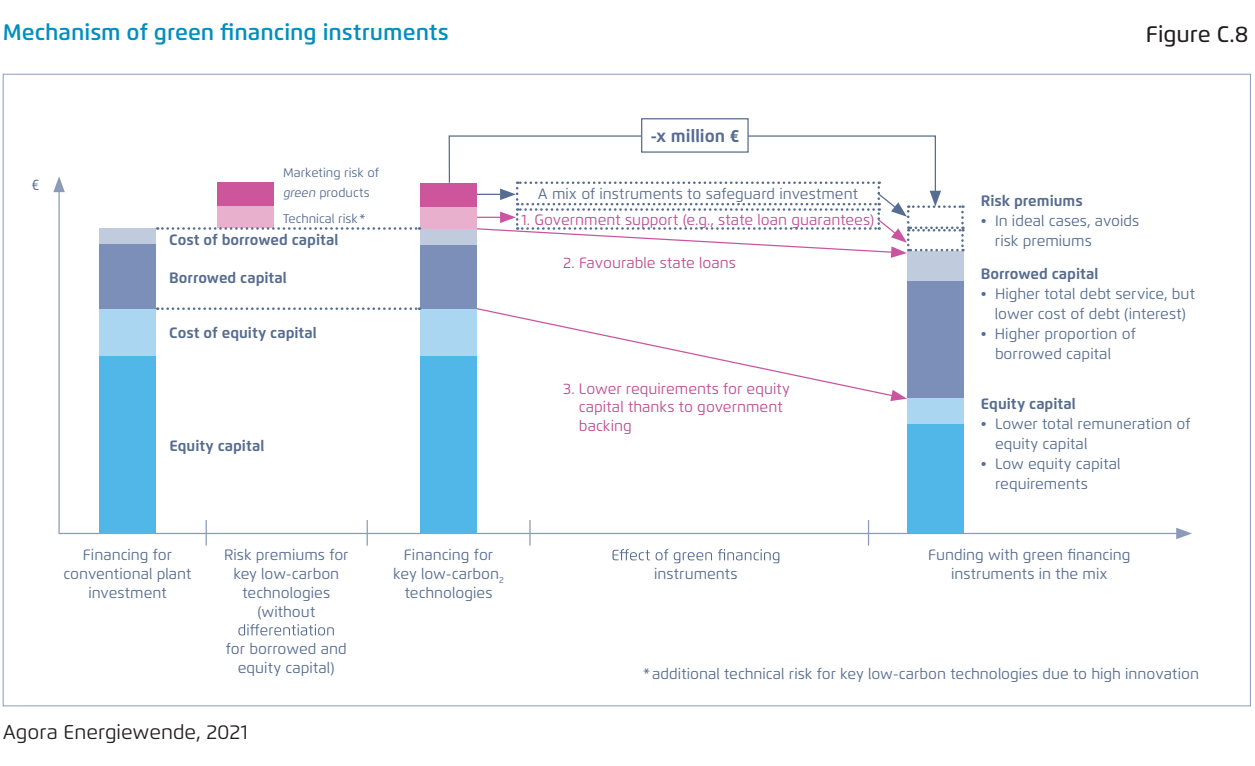
<style>
.page{position:relative;width:1255px;height:766px;background:#fff}
.page>*{position:absolute;margin:0;border:0;box-sizing:border-box;transform-origin:0 0}
.t1{font:600 22.5px "Flexo";color:#008fc0}
.t2{font:500 22.5px "Flexo";color:#231f20}
.t3{font:20px "Flexo";color:#231f20}
.t4{font:700 17.5px "Flexo";color:#566c90}
.t5{font:15px/18.8px "Flexo";color:#566c90;text-align:center}
.t6{font:15px/18.8px "Flexo";color:#bd4e92}
.t7{font:700 15px "Flexo";color:#566c90}
.t8{font:12.5px/20px "Flexo";color:#566c90}
.s1{font-style:italic}
</style>
<div class="page">
<svg style="left:238px;top:624px;width:96px;height:11px"></svg>
<svg style="left:612px;top:549px;width:167px;height:14px"></svg>
<hr style="left:59px;top:532px;width:1121px;height:2px;background:#8b9bb7">
<svg style="left:1176px;top:527px;width:15px;height:12px"></svg>
<hr style="left:58px;top:188px;width:2px;height:346px;background:#8b9bb7">
<svg style="left:53px;top:176px;width:12px;height:16px"></svg>
<svg style="left:477px;top:308px;width:430px;height:93px"></svg>
<div style="left:99px;top:356px;width:57px;height:177px;background:#50b7e8"></div>
<div style="left:420px;top:356px;width:57px;height:177px;background:#50b7e8"></div>
<div style="left:420px;top:308px;width:57px;height:48px;background:#aad6f2"></div>
<div style="left:99px;top:308px;width:57px;height:48px;background:#aad6f2"></div>
<div style="left:420px;top:244px;width:57px;height:64px;background:#7b8fb9"></div>
<div style="left:99px;top:228px;width:57px;height:16px;background:#c0cbde"></div>
<div style="left:420px;top:228px;width:57px;height:16px;background:#c0cbde"></div>
<div style="left:217px;top:205px;width:56px;height:23px;background:#e8b0cd"></div>
<div style="left:420px;top:206px;width:57px;height:22px;background:#e8b0cd"></div>
<div style="left:217px;top:182px;width:56px;height:23px;background:#cd559c"></div>
<div style="left:420px;top:183px;width:57px;height:23px;background:#cd559c"></div>
<div style="left:99px;top:244px;width:57px;height:64px;background:#7b8fb9"></div>
<div style="left:907px;top:423px;width:56px;height:109px;background:#50b7e8"></div>
<div style="left:907px;top:397px;width:56px;height:26px;background:#aad6f2"></div>
<div style="left:907px;top:281px;width:56px;height:116px;background:#7b8fb9"></div>
<div style="left:907px;top:251px;width:56px;height:30px;background:#c0cbde"></div>
<div style="left:641px;top:118px;width:107px;height:35px;border:1px solid #566c90"></div>
<svg style="left:448px;top:135px;width:515px;height:123px"></svg>
<svg style="left:157px;top:227px;width:263px;height:3px"></svg>
<svg style="left:157px;top:307px;width:263px;height:3px"></svg>
<hr style="left:205px;top:520px;width:2px;height:25px;background:#8b9bb7">
<hr style="left:366px;top:520px;width:2px;height:25px;background:#8b9bb7">
<svg style="left:529px;top:520px;width:1px;height:25px"></svg>
<hr style="left:867px;top:520px;width:2px;height:25px;background:#8b9bb7">
<h1 class="t1" style="left:3px;top:19px;width:447px">Mechanism of green financing instruments</h1>
<h1 class="t2" style="left:1145px;top:20px;width:104px">Figure C.8</h1>
<p class="t5" style="left:32px;top:175px;width:9px">€</p>
<p class="t8" style="left:283px;top:162px;width:97px">Marketing risk of <span class="s1">green</span> products</p>
<p class="t8" style="left:283px;top:208px;width:84px">Technical risk*</p>
<p class="t7" style="left:169px;top:230px;width:170px">Cost of borrowed capital</p>
<p class="t7" style="left:169px;top:268px;width:119px">Borrowed capital</p>
<p class="t7" style="left:169px;top:323px;width:149px">Cost of equity capital</p>
<p class="t7" style="left:169px;top:436px;width:96px">Equity capital</p>
<p class="t4" style="left:650px;top:125px;width:90px">-x million €</p>
<p class="t5" style="left:538px;top:185px;width:321px">A mix of instruments to safeguard investment</p>
<p class="t6" style="left:521px;top:210px;width:354px">1. Government support (e.g., state loan guarantees)</p>
<p class="t6" style="left:563px;top:253px;width:174px">2. Favourable state loans</p>
<p class="t6" style="left:579px;top:379px;width:212px;text-indent:-16px">3. Lower requirements for equity capital thanks to government backing</p>
<p class="t7" style="left:980px;top:192px;width:103px">Risk premiums</p>
<p class="t5" style="left:994px;top:211px;width:146px;line-height:20px;text-align:left;text-indent:-14px">• In ideal cases, avoids risk premiums</p>
<p class="t7" style="left:980px;top:265px;width:119px">Borrowed capital</p>
<p class="t5" style="left:980px;top:284px;width:216px;line-height:20px">• Higher total debt service, but lower cost of debt (interest)</p>
<p class="t5" style="left:994px;top:324px;width:142px;line-height:20px;text-align:left;text-indent:-14px">• Higher proportion of borrowed capital</p>
<p class="t7" style="left:980px;top:395px;width:96px">Equity capital</p>
<p class="t5" style="left:994px;top:414px;width:197px;line-height:20px;text-align:left;text-indent:-14px">• Lower total remuneration of equity capital</p>
<p class="t5" style="left:995px;top:454px;width:127px;line-height:20px;text-align:left;text-indent:-14px">• Low equity capital requirements</p>
<p class="t5" style="left:64px;top:545px;width:129px">Financing for conventional plant investment</p>
<p class="t5" style="left:224px;top:545px;width:126px">Risk premiums for key low-carbon technologies (without</p>
<p class="t5" style="left:226px;top:639px;width:122px">for borrowed and equity capital)</p>
<h2 class="t3" style="left:3px;top:719px;width:246px">Agora Energiewende, 2021</h2>
<p class="t5" style="left:393px;top:545px;width:112px">Financing for key low-carbon<sub>2 </sub>technologies</p>
<p class="t5" style="left:654px;top:564px;width:85px">instruments</p>
<p class="t5" style="left:928px;top:545px;width:204px">Funding with green financing instruments in the mix</p>
<p class="t5" style="left:643px;top:664px;width:557px">*additional technical risk for key low-carbon technologies due to high innovation</p>
</div>
